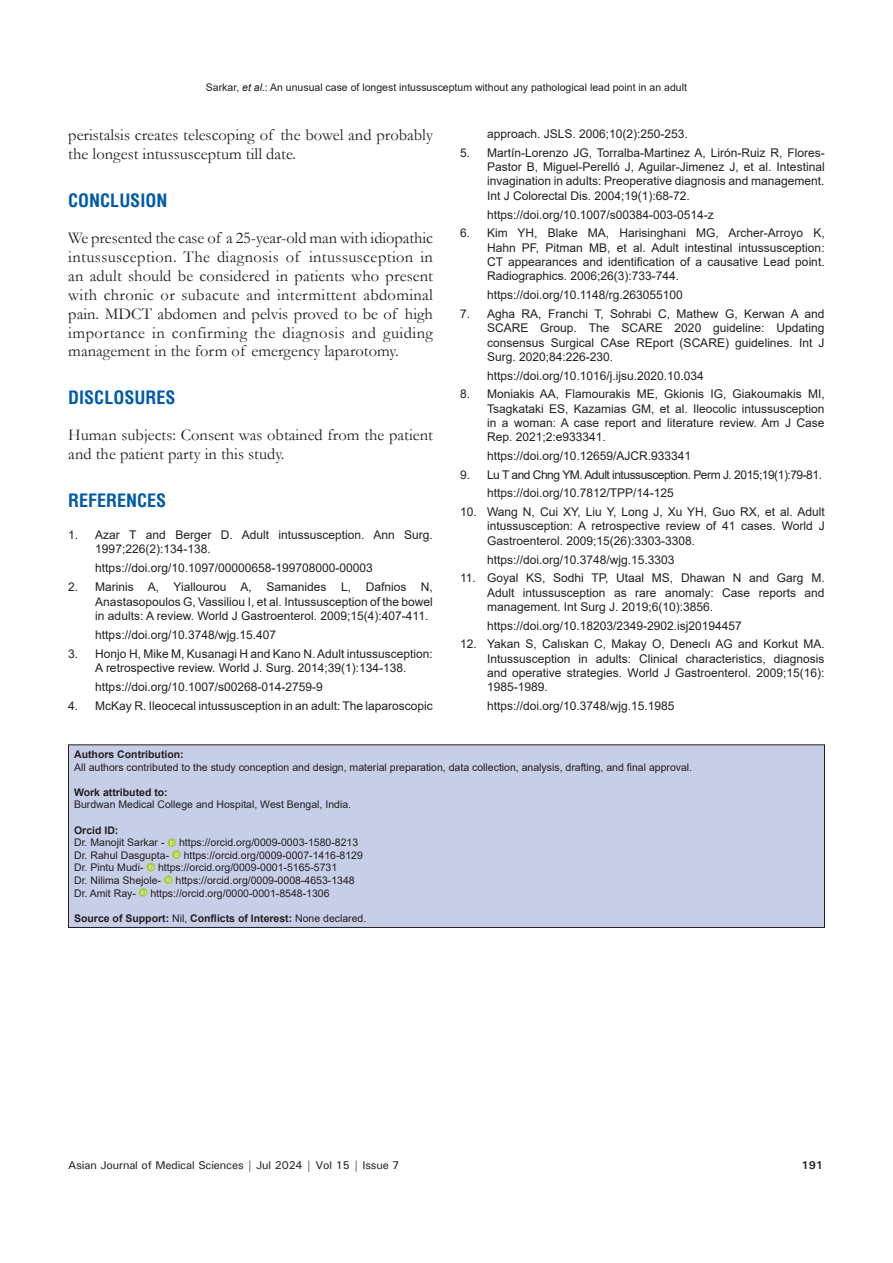
<style>
.page{position:relative;width:893px;height:1263px;background:#fff}
.page>*{position:absolute;margin:0;border:0;box-sizing:border-box;transform-origin:0 0}
.t1{font:700 condensed 18px "Helvetica";color:#015aaa}
.TX{font:16.5px/18.9px "Garamond";color:#231f20}
.REF{font:12px/14.4px "Arial";color:#231f20;text-align:justify}
.REF-2{font:12px "Arial";letter-spacing:-.04em;color:#231f20}
.t2{font:500 11.25px "Univers";letter-spacing:-.01em;color:#231f20}
.t3{font:700 11.25px "Univers";color:#231f20}
.SRC{font:10.5px "Arial";color:#231f20}
.SRC-2{font:700 10.5px "Arial";color:#231f20}
.s1{font-style:italic}
.s2{font-weight:400}
</style>
<div class="page">
<div style="left:68px;top:745px;width:756px;height:182px;background:#c7cee8"></div>
<svg style="left:167px;top:838px;width:9px;height:9px"></svg>
<svg style="left:170px;top:840px;width:4px;height:5px"></svg>
<svg style="left:172px;top:850px;width:9px;height:9px"></svg>
<svg style="left:175px;top:852px;width:4px;height:5px"></svg>
<svg style="left:146px;top:863px;width:9px;height:8px"></svg>
<svg style="left:149px;top:864px;width:4px;height:5px"></svg>
<svg style="left:164px;top:875px;width:9px;height:9px"></svg>
<svg style="left:167px;top:877px;width:4px;height:5px"></svg>
<svg style="left:139px;top:888px;width:8px;height:9px"></svg>
<svg style="left:141px;top:889px;width:5px;height:6px"></svg>
<div style="left:68px;top:745px;width:757px;height:183px;border:1px solid #231f20"></div>
<p class="SRC" style="left:206px;top:80px;width:482px">Sarkar, <span class="s1">et al</span>.: An unusual case of longest intussusceptum without any pathological lead point in an adult</p>
<p class="TX" style="left:68px;top:125px;width:366px">peristalsis creates telescoping of the bowel and probably the longest intussusceptum till date.</p>
<h1 class="t1" style="left:68px;top:188px;width:101px">CONCLUSION</h1>
<p class="TX" style="left:68px;top:228px;width:366px;text-align:justify">We presented the case of a 25-year-old man with idiopathic intussusception. The diagnosis of intussusception in an adult should be considered in patients who present with chronic or subacute and intermittent abdominal pain. MDCT abdomen and pelvis proved to be of high importance in confirming the diagnosis and guiding management in the form of emergency laparotomy.</p>
<h1 class="t1" style="left:68px;top:386px;width:109px">DISCLOSURES</h1>
<p class="TX" style="left:68px;top:425px;width:366px">Human subjects: Consent was obtained from the patient and the patient party in this study.</p>
<h1 class="t1" style="left:68px;top:488px;width:100px">REFERENCES</h1>
<p class="REF" style="left:95px;top:527px;width:339px;text-indent:-27px">1. Azar T and Berger D. Adult intussusception. Ann Surg.<br>1997;226(2):134-138.</p>
<p class="REF" style="left:95px;top:560px;width:279px">https://doi.org/10.1097/00000658-199708000-00003</p>
<p class="REF" style="left:95px;top:579px;width:339px;text-indent:-27px">2. Marinis A, Yiallourou A, Samanides L, Dafnios N, Anastasopoulos G, Vassiliou I, et al. Intussusception of the bowel in adults: A review. World J Gastroenterol. 2009;15(4):407-411.</p>
<p class="REF" style="left:95px;top:627px;width:182px">https://doi.org/10.3748/wjg.15.407</p>
<p class="REF" style="left:68px;top:646px;width:366px;text-align:center">3. Honjo H, Mike M, Kusanagi H and Kano N. Adult intussusception:<br>A retrospective review. World J. Surg. 2014;39(1):134-138.</p>
<p class="REF" style="left:95px;top:680px;width:229px">https://doi.org/10.1007/s00268-014-2759-9</p>
<p class="REF" style="left:68px;top:699px;width:366px">4. McKay R. Ileocecal intussusception in an adult: The laparoscopic</p>
<p class="REF" style="left:487px;top:127px;width:202px">approach. JSLS. 2006;10(2):250-253.</p>
<p class="REF" style="left:487px;top:145px;width:339px;text-indent:-27px">5. Martín-Lorenzo JG, Torralba-Martinez A, Lirón-Ruiz R, Flores-Pastor B, Miguel-Perelló J, Aguilar-Jimenez J, et al. Intestinal invagination in adults: Preoperative diagnosis and management.<br>Int J Colorectal Dis. 2004;19(1):68-72.</p>
<p class="REF" style="left:487px;top:207px;width:228px">https://doi.org/10.1007/s00384-003-0514-z</p>
<p class="REF" style="left:487px;top:226px;width:339px;text-indent:-27px">6. Kim YH, Blake MA, Harisinghani MG, Archer-Arroyo K, Hahn PF, Pitman MB, et al. Adult intestinal intussusception:<br>CT appearances and identification of a causative Lead point.<br>Radiographics. 2006;26(3):733-744.</p>
<p class="REF" style="left:487px;top:288px;width:197px">https://doi.org/10.1148/rg.263055100</p>
<p class="REF" style="left:487px;top:306px;width:339px;text-indent:-27px">7. Agha RA, Franchi T, Sohrabi C, Mathew G, Kerwan A and SCARE Group. The SCARE 2020 guideline: Updating consensus Surgical CAse REport (SCARE) guidelines. Int J Surg. 2020;84:226-230.</p>
<p class="REF" style="left:487px;top:368px;width:218px">https://doi.org/10.1016/j.ijsu.2020.10.034</p>
<p class="REF" style="left:487px;top:387px;width:339px;text-indent:-27px">8. Moniakis AA, Flamourakis ME, Gkionis IG, Giakoumakis MI, Tsagkataki ES, Kazamias GM, et al. Ileocolic intussusception in a woman: A case report and literature review. Am J Case Rep. 2021;2:e933341.</p>
<p class="REF" style="left:487px;top:449px;width:206px">https://doi.org/10.12659/AJCR.933341</p>
<p class="REF-2" style="left:460px;top:466px;width:363px">9. Lu T and Chng YM. Adult intussusception. Perm J. 2015;19(1):79-81.</p>
<p class="REF" style="left:487px;top:486px;width:188px">https://doi.org/10.7812/TPP/14-125</p>
<p class="REF" style="left:487px;top:504px;width:339px;text-indent:-27px">10. Wang N, Cui XY, Liu Y, Long J, Xu YH, Guo RX, et al. Adult intussusception: A retrospective review of 41 cases. World J Gastroenterol. 2009;15(26):3303-3308.</p>
<p class="REF" style="left:487px;top:552px;width:189px">https://doi.org/10.3748/wjg.15.3303</p>
<p class="REF" style="left:487px;top:571px;width:339px;text-indent:-27px">11. Goyal KS, Sodhi TP, Utaal MS, Dhawan N and Garg M.<br>Adult intussusception as rare anomaly: Case reports and management. Int Surg J. 2019;6(10):3856.</p>
<p class="REF" style="left:487px;top:618px;width:256px">https://doi.org/10.18203/2349-2902.isj20194457</p>
<p class="REF" style="left:487px;top:637px;width:339px;text-indent:-27px">12. Yakan S, Calıskan C, Makay O, Deneclı AG and Korkut MA.<br>Intussusception in adults: Clinical characteristics, diagnosis and operative strategies. World J Gastroenterol. 2009;15(16):<br>1985-1989.</p>
<p class="REF" style="left:487px;top:699px;width:189px">https://doi.org/10.3748/wjg.15.1985</p>
<p class="SRC-2" style="left:74px;top:747px;width:111px">Authors Contribution:</p>
<p class="SRC" style="left:74px;top:760px;width:620px">All authors contributed to the study conception and design, material preparation, data collection, analysis, drafting, and final approval.</p>
<p class="SRC-2" style="left:74px;top:785px;width:95px">Work attributed to:</p>
<p class="SRC" style="left:74px;top:797px;width:279px">Burdwan Medical College and Hospital, West Bengal, India.</p>
<p class="SRC-2" style="left:74px;top:822px;width:46px">Orcid ID:</p>
<p class="SRC" style="left:74px;top:835px;width:92px">Dr. Manojit Sarkar -</p>
<p class="SRC" style="left:179px;top:835px;width:181px">https://orcid.org/0009-0003-1580-8213</p>
<p class="SRC" style="left:74px;top:848px;width:97px">Dr. Rahul Dasgupta-</p>
<p class="SRC" style="left:184px;top:848px;width:181px">https://orcid.org/0009-0007-1416-8129</p>
<p class="SRC" style="left:74px;top:860px;width:71px">Dr. Pintu Mudi-</p>
<p class="SRC" style="left:158px;top:860px;width:181px">https://orcid.org/0009-0001-5165-5731</p>
<p class="SRC" style="left:74px;top:873px;width:88px">Dr. Nilima Shejole-</p>
<p class="SRC" style="left:176px;top:873px;width:181px">https://orcid.org/0009-0008-4653-1348</p>
<p class="SRC" style="left:74px;top:886px;width:63px">Dr. Amit Ray-</p>
<p class="SRC" style="left:150px;top:886px;width:181px">https://orcid.org/0000-0001-8548-1306</p>
<p class="SRC-2" style="left:74px;top:911px;width:294px">Source of Support: <span class="s2">Nil,</span> Conflicts of Interest: <span class="s2">None declared.</span></p>
<p class="t2" style="left:68px;top:1157px;width:333px">Asian Journal of Medical Sciences | Jul 2024 | Vol 15 | Issue 7</p>
<p class="t3" style="left:802px;top:1158px;width:23px">191</p>
</div>
